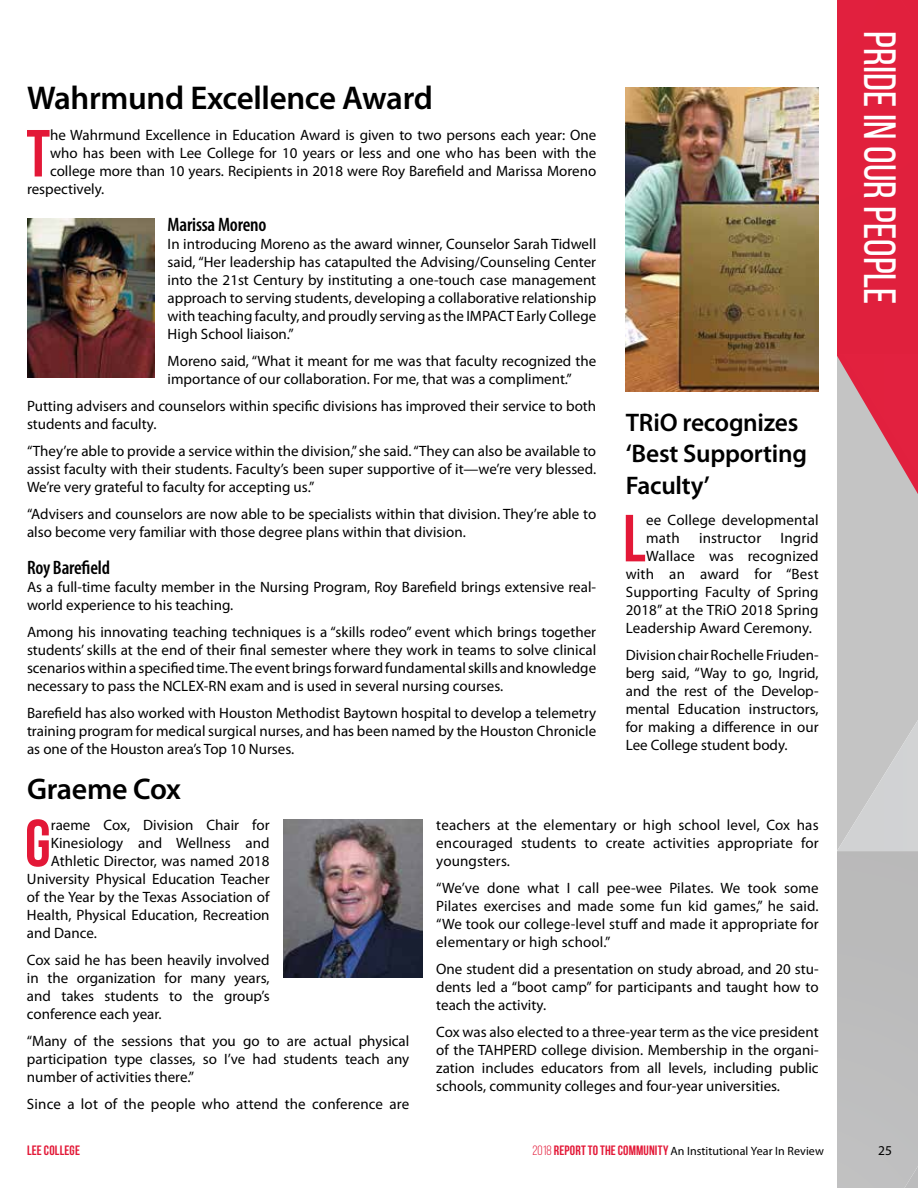
<style>
.page{position:relative;width:918px;height:1188px;background:#fff}
.page>*{position:absolute;margin:0;border:0;box-sizing:border-box;transform-origin:0 0}
.t1{font:700 66.45px "Bebas Neue";color:#e31837}
.t2{font:45px "Bebas Neue";color:#fff}
.t3{font:600 33px "Myriad Pro";letter-spacing:-.01em;color:#000}
.t4{font:600 30px "Myriad Pro";letter-spacing:-.01em;color:#000}
.t5{font:600 25.5px/31.5px "Myriad Pro";letter-spacing:-.01em;color:#000}
.t6{font:600 condensed 19.5px "Myriad Pro";letter-spacing:-.01em;color:#000}
.t7{font:15px/18px "Myriad Pro";color:#000;text-align:justify}
.t8{font:700 13.5px "Bebas Neue";letter-spacing:.015em;color:#e31837}
.t9{font:13.5px "Myriad Pro";color:#000}
.t10{font:12px "Myriad Pro";letter-spacing:.005em;color:#000}
.s1{font-family:"Bebas Neue";font-size:13.5px;color:#e31837}
.s2{font-family:"Bebas Neue";font-weight:700;font-size:13.5px;color:#e31837}
</style>
<div class="page">
<svg style="left:837px;top:540px;width:81px;height:648px;background:#c2c2c3"></svg>
<div style="left:886px;top:852px;width:32px;height:336px;background:#bbb"></div>
<div style="left:888px;top:1124px;width:30px;height:64px;background:#bfbfc0"></div>
<img style="left:626px;top:88px;width:193px;height:303px">
<img style="left:283px;top:819px;width:140px;height:159px">
<img style="left:27px;top:219px;width:127px;height:158px">
<svg style="left:837px;top:0;width:81px;height:540px;background:#da4359"></svg>
<h3 class="t3" style="left:27px;top:77px;width:407px">Wahrmund Excellence Award</h3>
<h1 class="t1" style="left:26px;top:117px;width:25px">T</h1>
<p class="t7" style="left:50px;top:126px;width:548px">he Wahrmund Excellence in Education Award is given to two persons each year: One</p>
<p class="t7" style="left:50px;top:144px;width:548px">who has been with Lee College for 10 years or less and one who has been with the</p>
<p class="t7" style="left:50px;top:162px;width:548px">college more than 10 years. Recipients in 2018 were Roy Barefield and Marissa Moreno</p>
<p class="t7" style="left:27px;top:180px;width:79px">respectively.</p>
<h3 class="t6" style="left:168px;top:213px;width:100px">Marissa Moreno</h3>
<p class="t7" style="left:168px;top:235px;width:430px">In introducing Moreno as the award winner, Counselor Sarah Tidwell said, “Her leadership has catapulted the Advising/Counseling Center into the 21st Century by instituting a one-touch case management approach to serving students, developing a collaborative relationship with teaching faculty, and proudly serving as the IMPACT Early College High School liaison.”</p>
<p class="t7" style="left:168px;top:352px;width:430px">Moreno said, “What it meant for me was that faculty recognized the importance of our collaboration. For me, that was a compliment.”</p>
<p class="t7" style="left:27px;top:397px;width:571px">Putting advisers and counselors within specific divisions has improved their service to both students and faculty.</p>
<p class="t7" style="left:27px;top:442px;width:571px">“They’re able to provide a service within the division,” she said. “They can also be available to assist faculty with their students. Faculty’s been super supportive of it—we’re very blessed.<br>We’re very grateful to faculty for accepting us.”</p>
<p class="t7" style="left:27px;top:505px;width:571px">“Advisers and counselors are now able to be specialists within that division. They’re able to also become very familiar with those degree plans within that division.</p>
<h3 class="t6" style="left:27px;top:556px;width:85px">Roy Barefield</h3>
<p class="t7" style="left:27px;top:578px;width:571px">As a full-time faculty member in the Nursing Program, Roy Barefield brings extensive real&shy;world experience to his teaching.</p>
<p class="t7" style="left:27px;top:623px;width:571px">Among his innovating teaching techniques is a “skills rodeo” event which brings together students’ skills at the end of their final semester where they work in teams to solve clinical scenarios within a specified time. The event brings forward fundamental skills and knowledge necessary to pass the NCLEX-RN exam and is used in several nursing courses.</p>
<p class="t7" style="left:27px;top:704px;width:571px">Barefield has also worked with Houston Methodist Baytown hospital to develop a telemetry training program for medical surgical nurses, and has been named by the Houston Chronicle as one of the Houston area’s Top 10 Nurses.</p>
<h3 class="t4" style="left:27px;top:770px;width:155px">Graeme Cox</h3>
<h1 class="t1" style="left:25px;top:807px;width:27px">G</h1>
<p class="t7" style="left:51px;top:816px;width:220px">raeme Cox, Division Chair for</p>
<h3 class="t5" style="left:626px;top:406px;width:183px">TRiO recognizes ‘Best Supporting<br>Faculty’</h3>
<h1 class="t1" style="left:623px;top:502px;width:24px">L</h1>
<p class="t7" style="left:646px;top:511px;width:174px">ee College developmental math</p>
<p class="t7" style="left:699px;top:529px;width:64px">instructor</p>
<p class="t7" style="left:781px;top:529px;width:40px">Ingrid</p>
<p class="t7" style="left:646px;top:547px;width:174px">Wallace was recognized</p>
<p class="t7" style="left:626px;top:565px;width:194px">with an award for “Best</p>
<p class="t7" style="left:626px;top:583px;width:194px">Supporting Faculty of Spring</p>
<p class="t7" style="left:626px;top:601px;width:194px">2018” at the TRiO 2018 Spring</p>
<p class="t7" style="left:626px;top:619px;width:187px">Leadership Award Ceremony.</p>
<p class="t7" style="left:626px;top:646px;width:194px">Division chair Rochelle Friuden&shy;berg said, “Way to go, Ingrid, and the rest of the Develop&shy;mental Education instructors, for making a difference in our Lee College student body.</p>
<p class="t7" style="left:436px;top:816px;width:384px">teachers at the elementary or high school level, Cox has encouraged students to create activities appropriate for youngsters.</p>
<p class="t7" style="left:436px;top:879px;width:384px">“We’ve done what I call pee-wee Pilates. We took some Pilates exercises and made some fun kid games,” he said. “We took our college-level stuff and made it appropriate for elementary or high school.”</p>
<p class="t7" style="left:436px;top:960px;width:384px">One student did a presentation on study abroad, and 20 stu&shy;dents led a “boot camp” for participants and taught how to teach the activity.</p>
<p class="t7" style="left:436px;top:1023px;width:384px">Cox was also elected to a three-year term as the vice president of the TAHPERD college division. Membership in the organi&shy;zation includes educators from all levels, including public schools, community colleges and four-year universities.</p>
<p class="t7" style="left:51px;top:834px;width:220px">Kinesiology and Wellness and</p>
<p class="t7" style="left:51px;top:852px;width:220px">Athletic Director, was named 2018</p>
<p class="t7" style="left:27px;top:870px;width:244px">University Physical Education Teacher</p>
<p class="t7" style="left:27px;top:888px;width:244px">of the Year by the Texas Association of</p>
<p class="t7" style="left:27px;top:906px;width:244px">Health, Physical Education, Recreation</p>
<p class="t7" style="left:27px;top:924px;width:71px">and Dance.</p>
<p class="t7" style="left:27px;top:951px;width:244px">Cox said he has been heavily involved in the organization for many years, and takes students to the group’s conference each year.</p>
<p class="t7" style="left:27px;top:1032px;width:384px">“Many of the sessions that you go to are actual physical participation type classes, so I’ve had students teach any number of activities there.”</p>
<p class="t7" style="left:27px;top:1095px;width:384px">Since a lot of the people who attend the conference are</p>
<h2 class="t2" style="left:904px;top:31px;width:275px;rotate:90deg">Pride in Our People</h2>
<p class="t8" style="left:27px;top:1143px;width:55px">LEE COLLEGE</p>
<p class="t10" style="left:532px;top:1144px;width:293px"><span class="s1">2018</span> <span class="s2">REPORT TO THE COMMUNITY</span> An Institutional Year In Review</p>
<p class="t9" style="left:878px;top:1142px;width:15px">25</p>
</div>
